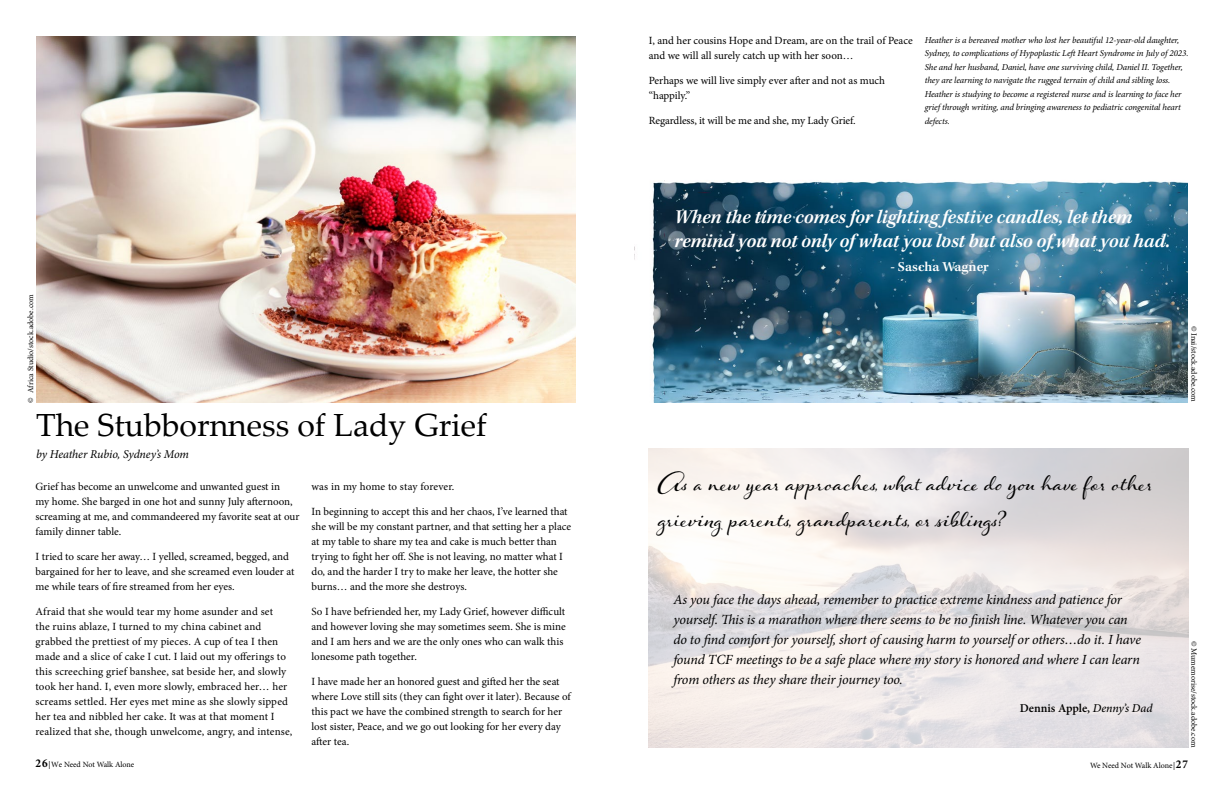
<style>
.page{position:relative;width:1224px;height:792px;background:#fff}
.page>*{position:absolute;margin:0;border:0;box-sizing:border-box;transform-origin:0 0}
.t1{font:36px/36px "Hummingbird";letter-spacing:.02em;color:#000}
.t2{font:32px "Palatino Linotype";color:#000}
.t3{font:italic 600 20px/24px "Kepler Std";letter-spacing:-.01em;color:#fff}
.t4{font:italic 14px/20px "Minion Pro";letter-spacing:-.01em;color:#000}
.t5{font:600 14px "Kepler Std";letter-spacing:.005em;color:#fff}
.t6{font:italic 12px "Minion Pro";letter-spacing:-.01em;color:#000}
.t7{font:600 12px "Minion Pro";color:#000}
.t8{font:11px/15px "Minion Pro";color:#000}
.t9{font:italic 9px/13.5px "Minion Pro";letter-spacing:-.01em;color:#000}
.t10{font:8px "Minion Pro";letter-spacing:-.005em;color:#000}
.s1{font-weight:500;font-style:italic}
.s2{font-weight:700;font-stretch:condensed;font-size:12px}
</style>
<div class="page">
<img style="left:37px;top:36px;width:539px;height:366px">
<img style="left:634px;top:180px;width:554px;height:222px">
<img style="left:649px;top:449px;width:540px;height:298px">
<p class="t8" style="left:649px;top:33px;width:266px">I, and her cousins Hope and Dream, are on the trail of Peace and we will all surely catch up with her soon…</p>
<p class="t8" style="left:649px;top:73px;width:238px">Perhaps we will live simply ever after and not as much “happily.”</p>
<p class="t8" style="left:649px;top:113px;width:208px">Regardless, it will be me and she, my Lady Grief.</p>
<p class="t9" style="left:925px;top:33px;width:265px">Heather is a bereaved mother who lost her beautiful 12-year-old daughter, Sydney, to complications of Hypoplastic Left Heart Syndrome in July of 2023.<br>She and her husband, Daniel, have one surviving child, Daniel II. Together, they are learning to navigate the rugged terrain of child and sibling loss.<br>Heather is studying to become a registered nurse and is learning to face her grief through writing, and bringing awareness to pediatric congenital heart defects.</p>
<p class="t10" style="left:25px;top:402px;width:110px;rotate:-90deg">© Africa Studio/stock.adobe.com</p>
<h2 class="t2" style="left:36px;top:402px;width:452px">The Stubbornness of Lady Grief</h2>
<p class="t6" style="left:36px;top:446px;width:154px">by Heather Rubio, Sydney’s Mom</p>
<p class="t8" style="left:36px;top:479px;width:265px">Grief has become an unwelcome and unwanted guest in<br>my home. She barged in one hot and sunny July afternoon, screaming at me, and commandeered my favorite seat at our family dinner table.</p>
<p class="t8" style="left:36px;top:549px;width:260px">I tried to scare her away… I yelled, screamed, begged, and bargained for her to leave, and she screamed even louder at me while tears of fire streamed from her eyes.</p>
<p class="t8" style="left:36px;top:604px;width:258px">Afraid that she would tear my home asunder and set<br>the ruins ablaze, I turned to my china cabinet and grabbed the prettiest of my pieces. A cup of tea I then made and a slice of cake I cut. I laid out my offerings to this screeching grief banshee, sat beside her, and slowly took her hand. I, even more slowly, embraced her… her screams settled. Her eyes met mine as she slowly sipped her tea and nibbled her cake. It was at that moment I realized that she, though unwelcome, angry, and intense,</p>
<p class="t8" style="left:312px;top:479px;width:144px">was in my home to stay forever.</p>
<p class="t8" style="left:312px;top:504px;width:261px">In beginning to accept this and her chaos, I’ve learned that she will be my constant partner, and that setting her a place at my table to share my tea and cake is much better than trying to fight her off. She is not leaving, no matter what I do, and the harder I try to make her leave, the hotter she burns… and the more she destroys.</p>
<p class="t8" style="left:312px;top:604px;width:256px">So I have befriended her, my Lady Grief, however difficult and however loving she may sometimes seem. She is mine and I am hers and we are the only ones who can walk this lonesome path together.</p>
<p class="t8" style="left:312px;top:674px;width:261px">I have made her an honored guest and gifted her the seat where Love still sits (they can fight over it later). Because of this pact we have the combined strength to search for her lost sister, Peace, and we go out looking for her every day after tea.</p>
<h3 class="t3" style="left:674px;top:205px;width:497px">When the time comes for lighting festive candles, let them remind you not only of what you lost but also of what you had.</h3>
<p class="t5" style="left:891px;top:258px;width:100px">- Sascha Wagner</p>
<p class="t10" style="left:1200px;top:326px;width:78px;rotate:90deg">© Inai/stock.adobe.com</p>
<h1 class="t1" style="left:658px;top:460px;width:496px">As a new year approaches, what advice do you have for other grieving parents, grandparents, or siblings?</h1>
<p class="t4" style="left:673px;top:590px;width:469px">As you face the days ahead, remember to practice extreme kindness and patience for yourself. This is a marathon where there seems to be no finish line. Whatever you can do to find comfort for yourself, short of causing harm to yourself or others…do it. I have found TCF meetings to be a safe place where my story is honored and where I can learn from others as they share their journey too.</p>
<p class="t7" style="left:1020px;top:700px;width:134px">Dennis Apple, <span class="s1">Denny’s Dad</span></p>
<p class="t10" style="left:1200px;top:641px;width:108px;rotate:90deg">© Mumemorise/stock.adobe.com</p>
<p class="t10" style="left:36px;top:759px;width:100px"><span class="s2">26</span>|We Need Not Walk Alone</p>
<p class="t10" style="left:1090px;top:761px;width:99px">We Need Not Walk Alone|<span class="s2">27</span></p>
</div>
